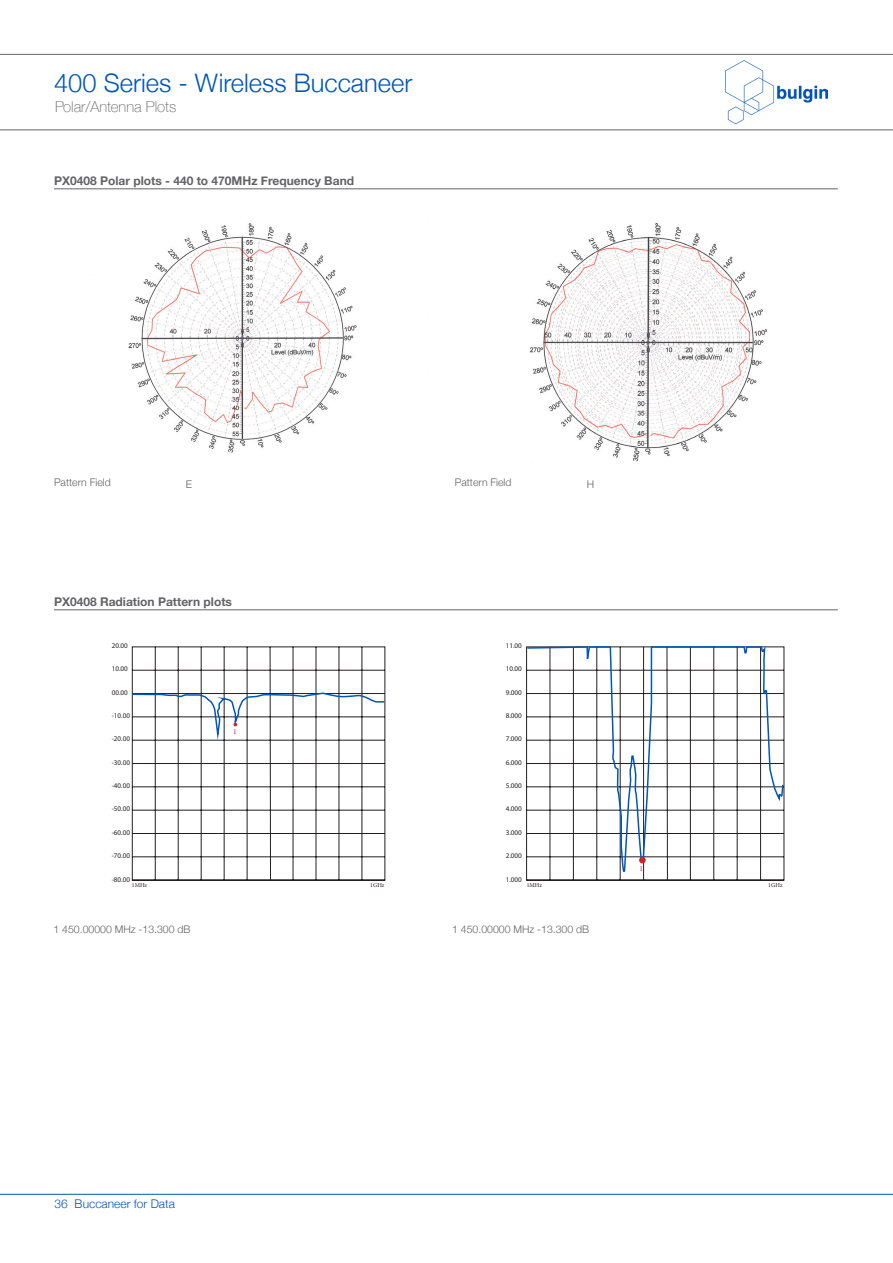
<style>
.page{position:relative;width:893px;height:1263px;background:#fff}
.page>*{position:absolute;margin:0;border:0;box-sizing:border-box;transform-origin:0 0}
.t1{font:300 25.5px "Helvetica Neue";color:#0057b8}
.t2{font:100 15px "Helvetica Neue";color:#636366}
.t3{font:700 12px "Helvetica Neue";color:#636366}
.t4{font:300 12px "Helvetica Neue";color:#0057b8}
.t5{font:300 10.5px "Helvetica Neue";color:#636366}
.t6{font:7.5px "Minion Pro";color:#d1232a}
.t7{font:7.2px "Myriad Pro";color:#231f20}
.t8{font:6px "Minion Pro";color:#231f20}
</style>
<div class="page">
<hr style="left:0;top:1194px;width:893px;height:1px;background:#0057b8">
<img style="left:726px;top:61px;width:101px;height:63px">
<hr style="left:0;top:54px;width:893px;height:1px;background:#636366">
<hr style="left:0;top:129px;width:893px;height:1px;background:#636366">
<hr style="left:54px;top:188px;width:784px;height:1px;background:#636366">
<hr style="left:54px;top:609px;width:784px;height:1px;background:#636366">
<img style="left:128px;top:223px;width:229px;height:230px">
<img style="left:529px;top:223px;width:238px;height:239px">
<svg style="left:132px;top:646px;width:254px;height:235px"></svg>
<svg style="left:526px;top:609px;width:258px;height:272px"></svg>
<svg style="left:131px;top:691px;width:255px;height:55px"></svg>
<div style="left:639px;top:857px;width:7px;height:6px;background:#d1232a;border-radius:50%"></div>
<p class="t1" style="left:54px;top:62px;width:360px">400 Series - Wireless Buccaneer</p>
<p class="t2" style="left:55px;top:96px;width:123px">Polar/Antenna Plots</p>
<p class="t3" style="left:54px;top:171px;width:302px">PX0408 Polar plots - 440 to 470MHz Frequency Band</p>
<p class="t5" style="left:54px;top:474px;width:58px">Pattern Field</p>
<p class="t5" style="left:186px;top:476px;width:8px">E</p>
<p class="t5" style="left:455px;top:474px;width:58px">Pattern Field</p>
<p class="t5" style="left:587px;top:476px;width:9px">H</p>
<p class="t3" style="left:54px;top:592px;width:179px">PX0408 Radiation Pattern plots</p>
<p class="t7" style="left:506px;top:641px;width:18px">11.00</p>
<p class="t7" style="left:506px;top:664px;width:18px">10.00</p>
<p class="t7" style="left:506px;top:688px;width:18px">9.000</p>
<p class="t7" style="left:506px;top:711px;width:18px">8.000</p>
<p class="t7" style="left:506px;top:734px;width:18px">7.000</p>
<p class="t7" style="left:506px;top:758px;width:18px">6.000</p>
<p class="t7" style="left:506px;top:781px;width:18px">5.000</p>
<p class="t7" style="left:506px;top:804px;width:18px">4.000</p>
<p class="t7" style="left:506px;top:828px;width:18px">3.000</p>
<p class="t7" style="left:506px;top:851px;width:18px">2.000</p>
<p class="t7" style="left:506px;top:875px;width:18px">1.000</p>
<p class="t7" style="left:112px;top:641px;width:17px">20.00</p>
<p class="t7" style="left:112px;top:664px;width:17px">10.00</p>
<p class="t7" style="left:112px;top:688px;width:17px">00.00</p>
<p class="t7" style="left:112px;top:711px;width:20px">-10.00</p>
<p class="t7" style="left:112px;top:734px;width:20px">-20.00</p>
<p class="t7" style="left:112px;top:758px;width:20px">-30.00</p>
<p class="t7" style="left:112px;top:781px;width:20px">-40.00</p>
<p class="t7" style="left:112px;top:804px;width:20px">-50.00</p>
<p class="t7" style="left:112px;top:828px;width:20px">-60.00</p>
<p class="t7" style="left:112px;top:851px;width:20px">-70.00</p>
<p class="t7" style="left:112px;top:875px;width:20px">-80.00</p>
<p class="t6" style="left:233px;top:726px;width:5px">1</p>
<p class="t6" style="left:639px;top:864px;width:5px">1</p>
<p class="t8" style="left:132px;top:881px;width:17px">1MHz</p>
<p class="t8" style="left:370px;top:881px;width:16px">1GHz</p>
<p class="t8" style="left:527px;top:881px;width:17px">1MHz</p>
<p class="t8" style="left:768px;top:881px;width:16px">1GHz</p>
<p class="t5" style="left:54px;top:921px;width:139px">1 450.00000 MHz -13.300 dB</p>
<p class="t5" style="left:452px;top:921px;width:139px">1 450.00000 MHz -13.300 dB</p>
<h3 class="t4" style="left:55px;top:1194px;width:122px">36 Buccaneer for Data</h3>
</div>
